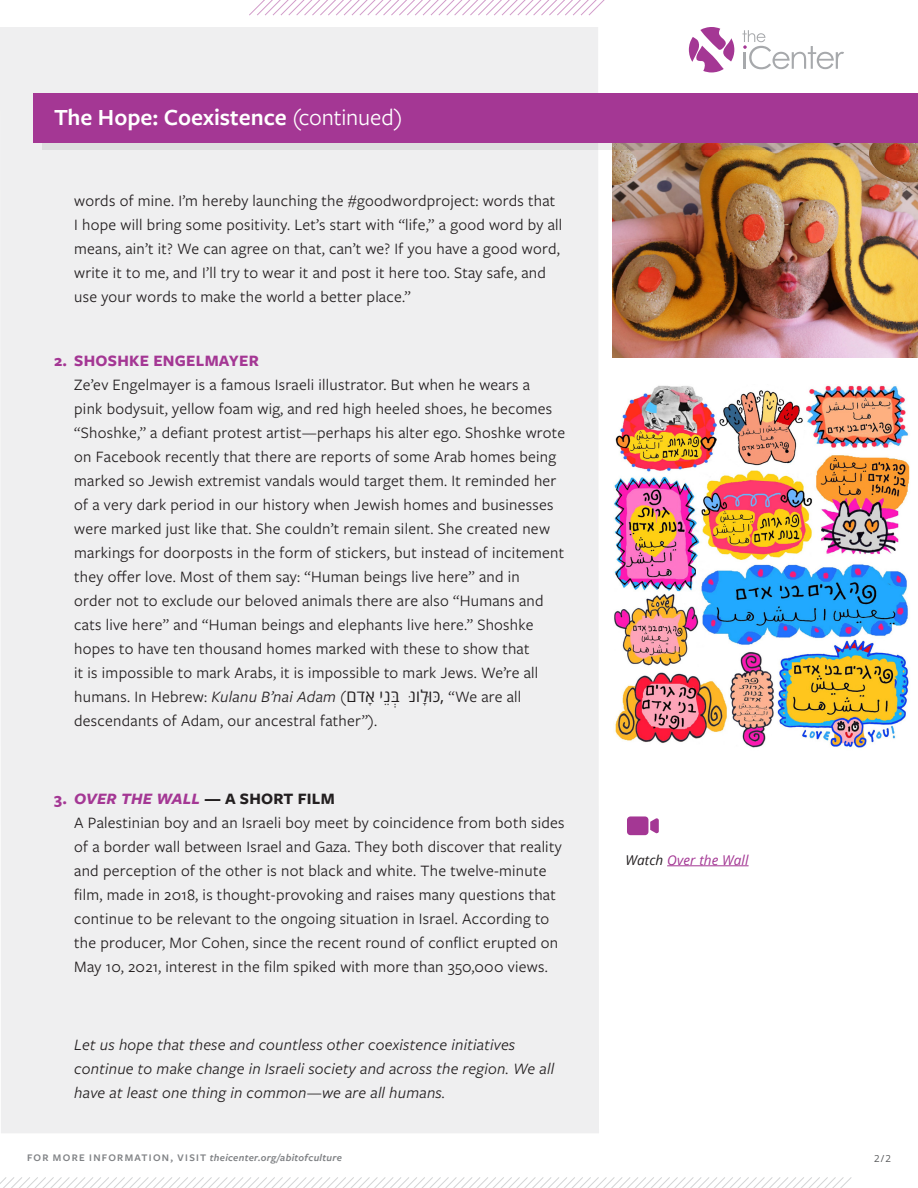
<style>
.page{position:relative;width:918px;height:1188px;background:#fff}
.page>*{position:absolute;margin:0;border:0;box-sizing:border-box;transform-origin:0 0}
.t1{font:600 24px "Freight Sans Pro";color:#fff}
.Body{font:16.5px/24px "Freight Sans Pro";letter-spacing:.015em;color:#231f20}
.Body-2{font:italic 16.5px/24px "Freight Sans Pro";letter-spacing:.015em;color:#231f20}
.Body-3{font:italic 700 16.5px "Freight Sans Pro";letter-spacing:.015em;color:#a43794}
.Body-4{font:700 16.5px "Freight Sans Pro";letter-spacing:.015em;color:#a43794}
.t2{font:italic 13.5px "Open Sans";letter-spacing:.01em;color:#a43794}
.t3{font:italic 600 10.5px "Freight Sans Pro";letter-spacing:.025em;color:#808285}
.t4{font:9.75px "Open Sans";color:#57585a}
.s1{font-weight:400}
.s2{font-style:italic}
.s3{font-family:"Open Sans Hebrew"}
.s4{font-style:normal}
.s5{font-style:normal;color:#231f20}
.s6{color:#231f20}
</style>
<div class="page">
<img style="left:612px;top:149px;width:306px;height:208px">
<img style="left:614px;top:385px;width:296px;height:363px">
<div style="left:0;top:27px;width:599px;height:1106px;background:#efeff0"></div>
<svg style="left:43px;top:143px;width:875px;height:6px;background:#ccbdb1"></svg>
<div style="left:34px;top:93px;width:884px;height:50px;background:#a43794"></div>
<svg style="left:0;top:1177px;width:852px;height:11px"></svg>
<svg style="left:689px;top:27px;width:45px;height:45px"></svg>
<svg style="left:742px;top:30px;width:102px;height:39px"></svg>
<svg style="left:249px;top:0;width:356px;height:16px"></svg>
<hr style="left:667px;top:865px;width:82px;height:1px;background:#a43794">
<div style="left:627px;top:816px;width:21px;height:19px;background:#a43794;border-radius:3px"></div>
<svg style="left:650px;top:818px;width:9px;height:16px"></svg>
<p class="t1" style="left:54px;top:101px;width:350px">The Hope: Coexistence <span class="s1">(continued)</span></p>
<p class="Body" style="left:74px;top:188px;width:490px">words of mine. I’m hereby launching the #goodwordproject: words that I hope will bring some positivity. Let’s start with “life,” a good word by all means, ain’t it? We can agree on that, can’t we? If you have a good word, write it to me, and I’ll try to wear it and post it here too. Stay safe, and use your words to make the world a better place.”</p>
<p class="Body-4" style="left:54px;top:350px;width:206px">2. SHOSHKE ENGELMAYER</p>
<p class="Body" style="left:74px;top:372px;width:492px">Ze’ev Engelmayer is a famous Israeli illustrator. But when he wears a<br>pink bodysuit, yellow foam wig, and red high heeled shoes, he becomes “Shoshke,” a defiant protest artist—perhaps his alter ego. Shoshke wrote on Facebook recently that there are reports of some Arab homes being marked so Jewish extremist vandals would target them. It reminded her of a very dark period in our history when Jewish homes and businesses were marked just like that. She couldn’t remain silent. She created new markings for doorposts in the form of stickers, but instead of incitement they offer love. Most of them say: “Human beings live here” and in<br>order not to exclude our beloved animals there are also “Humans and cats live here” and “Human beings and elephants live here.” Shoshke hopes to have ten thousand homes marked with these to show that<br>it is impossible to mark Arabs, it is impossible to mark Jews. We’re all humans. In Hebrew: <span class="s2">Kulanu B’nai Adam</span> ( <span class="s3">ד</span></p>
<p class="Body" style="left:74px;top:684px;width:449px;text-indent:272px"><span class="s3">ם ָא יֵנְּב ּ ונ ָלּוּכ,</span> ”We are all descendants of Adam, our ancestral father”).</p>
<p class="Body-3" style="left:54px;top:788px;width:282px"><span class="s4">3.</span> OVER THE WALL <span class="s5">— A SHORT FILM</span></p>
<p class="Body" style="left:74px;top:810px;width:492px">A Palestinian boy and an Israeli boy meet by coincidence from both sides of a border wall between Israel and Gaza. They both discover that reality and perception of the other is not black and white. The twelve-minute film, made in 2018, is thought-provoking and raises many questions that continue to be relevant to the ongoing situation in Israel. According to the producer, Mor Cohen, since the recent round of conflict erupted on May 10, 2021, interest in the film spiked with more than 350,000 views.</p>
<p class="Body-2" style="left:74px;top:1032px;width:481px">Let us hope that these and countless other coexistence initiatives continue to make change in Israeli society and across the region. We all have at least one thing in common—we are all humans.</p>
<p class="t2" style="left:626px;top:851px;width:125px"><span class="s6">Watch</span> Over the Wall</p>
<p class="t3" style="left:27px;top:1151px;width:317px"><span class="s4">FOR MORE INFORMATION, VISIT</span> theicenter.org/abitofculture</p>
<p class="t4" style="left:874px;top:1151px;width:18px">2/2</p>
</div>
